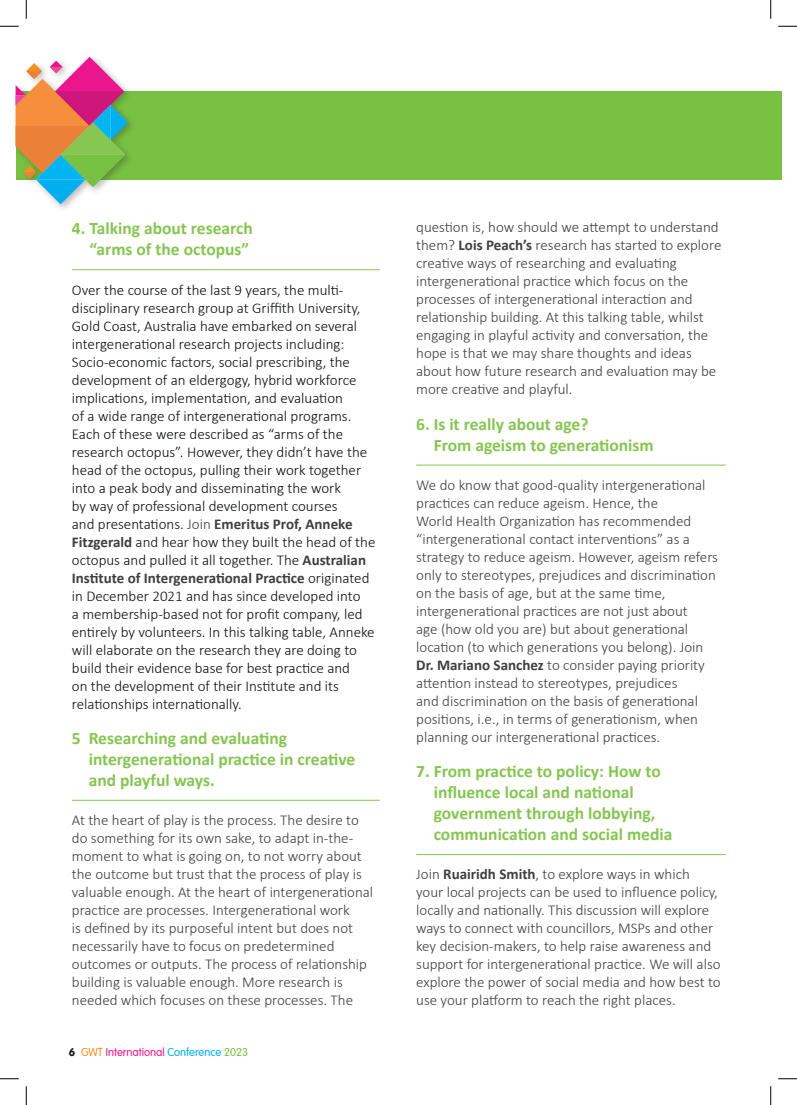
<style>
.page{position:relative;width:797px;height:1105px;background:#fff}
.page>*{position:absolute;margin:0;border:0;box-sizing:border-box;transform-origin:0 0}
.t1{font:700 17.5px/21px "Calibri";color:#86c551}
.t2{font:300 15px/18px "Calibri";color:#3e3e3f}
.t3{font:300 15px/18px "Calibri";color:#0b0e11}
.t4{font:300 11.25px "VAG Rounded";color:#ed138f}
.s1{color:#3e3e3f}
.s2{font-weight:700;color:#3e3e3f}
.s3{font-family:"VAG Rounded Bold";font-weight:400;color:#15181c}
.s4{color:#f68f1e}
.s5{color:#00afef}
.s6{color:#78c042}
.s7{font-weight:700}
</style>
<div class="page">
<hr style="left:72px;top:269px;width:308px;height:1px;background:#86c551">
<hr style="left:72px;top:800px;width:308px;height:1px;background:#86c551">
<div style="left:17px;top:91px;width:753px;height:88px;background:#78c042"></div>
<div style="left:16px;top:53px;width:120px;height:160px;background:#231f20;opacity:.3"></div>
<svg style="left:16px;top:57px;width:112px;height:147px"></svg>
<div style="left:770px;top:91px;width:11px;height:88px;background:#78c042"></div>
<hr style="left:416px;top:465px;width:309px;height:1px;background:#86c551">
<hr style="left:416px;top:854px;width:309px;height:1px;background:#86c551">
<svg style="left:0;top:25px;width:19px;height:2px"></svg>
<svg style="left:778px;top:25px;width:19px;height:2px"></svg>
<svg style="left:0;top:1078px;width:19px;height:1px"></svg>
<svg style="left:778px;top:1078px;width:19px;height:1px"></svg>
<svg style="left:25px;top:0;width:2px;height:19px"></svg>
<svg style="left:25px;top:1086px;width:2px;height:19px"></svg>
<svg style="left:770px;top:0;width:1px;height:19px"></svg>
<svg style="left:770px;top:1086px;width:1px;height:19px"></svg>
<p class="t1" style="left:72px;top:217px;width:182px;text-align:right">4. Talking about research “arms of the octopus”</p>
<p class="t3" style="left:72px;top:280px;width:305px">Over the course of the last 9 years, the multi&shy;disciplinary research group at Griffith University, Gold Coast, Australia have embarked on several intergenerational research projects including:<br>Socio-economic factors, social prescribing, the development of an eldergogy, hybrid workforce implications, implementation, and evaluation<br>of a wide range of intergenerational programs.<br>Each of these were described as “arms of the research octopus”. However, they didn’t have the head of the octopus, pulling their work together into a peak body and disseminating the work<br>by way of professional development courses<br>and presentations. <span class="s1">Join</span> <span class="s2">Emeritus Prof, Anneke Fitzgerald</span> and hear how they built the head of the octopus and pulled it all together. The <span class="s2">Australian Institute of Intergenerational Practice</span> originated in December 2021 and has since developed into<br>a membership-based not for profit company, led entirely by volunteers. In this talking table, Anneke will elaborate on the research they are doing to build their evidence base for best practice and<br>on the development of their Institute and its relationships internationally.</p>
<p class="t1" style="left:89px;top:727px;width:268px;text-indent:-17px">5 Researching and evaluating intergenerational practice in creative and playful ways.</p>
<p class="t2" style="left:72px;top:811px;width:303px">At the heart of play is the process. The desire to do something for its own sake, to adapt in-the&shy;moment to what is going on, to not worry about the outcome but trust that the process of play is valuable enough. At the heart of intergenerational practice are processes. Intergenerational work<br>is defined by its purposeful intent but does not necessarily have to focus on predetermined outcomes or outputs. The process of relationship building is valuable enough. More research is needed which focuses on these processes. The</p>
<p class="t4" style="left:69px;top:1046px;width:181px"><span class="s3">6</span> <span class="s4">GWT</span> International <span class="s5">Conference</span> <span class="s6">2023</span></p>
<p class="t2" style="left:416px;top:218px;width:307px">question is, how should we attempt to understand them? <span class="s7">Lois Peach’s</span> research has started to explore creative ways of researching and evaluating intergenerational practice which focus on the processes of intergenerational interaction and relationship building. At this talking table, whilst engaging in playful activity and conversation, the hope is that we may share thoughts and ideas about how future research and evaluation may be more creative and playful.</p>
<p class="t1" style="left:434px;top:413px;width:221px;text-indent:-18px">6. Is it really about age?<br>From ageism to generationism</p>
<p class="t2" style="left:416px;top:476px;width:303px">We do know that good-quality intergenerational practices can reduce ageism. Hence, the<br>World Health Organization has recommended “intergenerational contact interventions” as a strategy to reduce ageism. However, ageism refers only to stereotypes, prejudices and discrimination on the basis of age, but at the same time, intergenerational practices are not just about<br>age (how old you are) but about generational location (to which generations you belong). Join <span class="s7">Dr. Mariano Sanchez</span> to consider paying priority attention instead to stereotypes, prejudices<br>and discrimination on the basis of generational positions, i.e., in terms of generationism, when planning our intergenerational practices.</p>
<p class="t1" style="left:434px;top:760px;width:240px;text-indent:-18px">7. From practice to policy: How to influence local and national government through lobbying, communication and social media</p>
<p class="t2" style="left:416px;top:865px;width:306px">Join <span class="s7">Ruairidh Smith</span>, to explore ways in which your local projects can be used to influence policy, locally and nationally. This discussion will explore ways to connect with councillors, MSPs and other key decision-makers, to help raise awareness and support for intergenerational practice. We will also explore the power of social media and how best to use your platform to reach the right places.</p>
</div>
